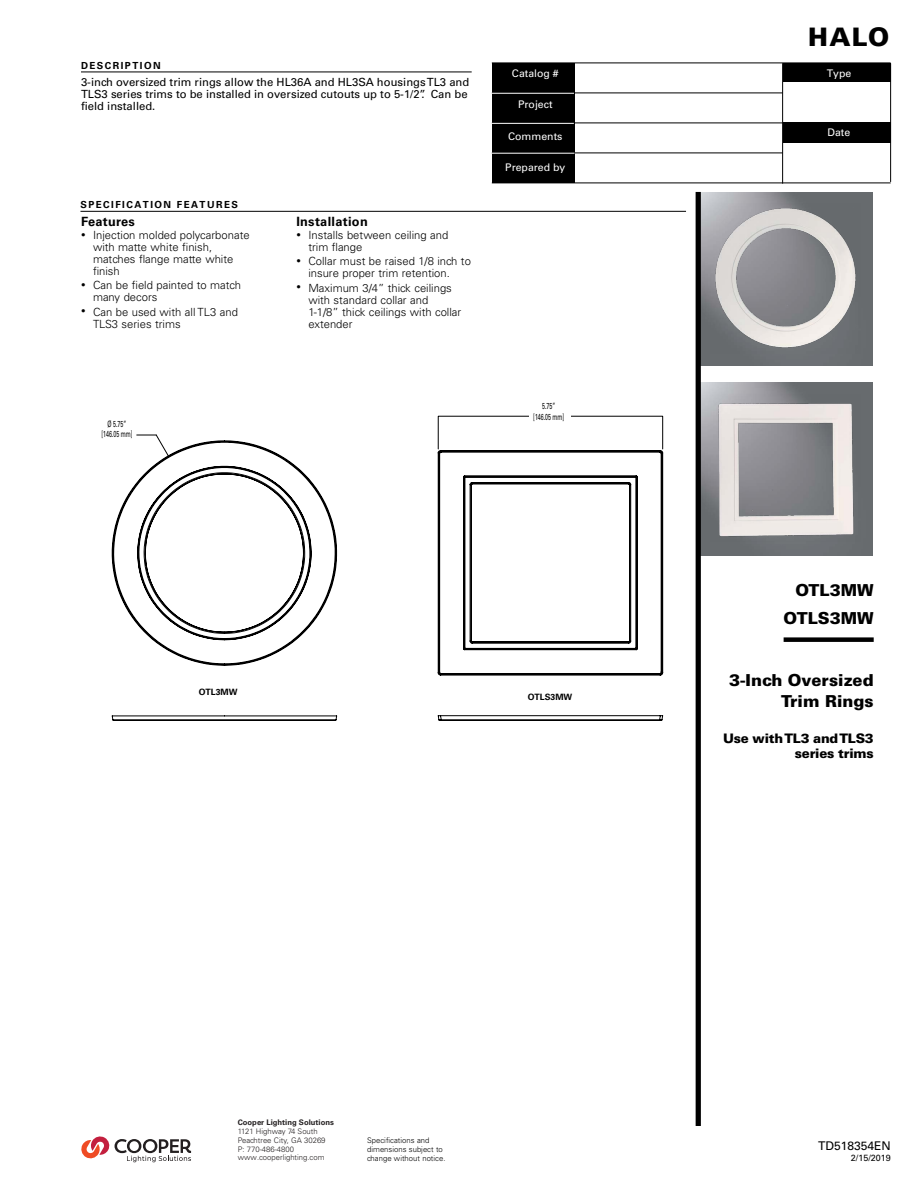
<style>
.page{position:relative;width:918px;height:1188px;background:#fff}
.page>*{position:absolute;margin:0;border:0;box-sizing:border-box;transform-origin:0 0}
.t1{font:900 25.5px "Univers LT Std";color:#000}
.t2{font:900 16.5px/27.8px "Univers LT Std";color:#000;text-align:right}
.t3{font:900 13.2px/15px "Univers LT Std";letter-spacing:-.02em;color:#000;text-align:right}
.t4{font:700 12.75px "Univers LT Std";letter-spacing:.025em;color:#000}
.t5{font:12px "Univers LT Std";color:#000}
.t6{font:300 11.25px/12px "Univers LT Std";color:#000}
.t7{font:11.25px/12px "Univers LT Std";color:#000}
.t8{font:10.5px "Univers LT Std";color:#fff}
.t9{font:700 9.75px "Univers LT Std";letter-spacing:.15em;color:#000}
.t10{font:9px "Univers LT Std";color:#000}
.t11{font:8.7px/10.5px "Univers LT Std";color:#000;text-align:center;scale:.61 1}
.t12{font:700 8.7px "Univers LT Std";color:#000}
.t13{font:300 7.65px/8.7px "Univers LT Std";color:#231f20}
.t14{font:300 7.65px/9px "Univers LT Std";color:#000}
.t15{font:700 7.65px "Univers LT Std";color:#231f20}
.s1{font-size:9px}
</style>
<div class="page">
<hr style="left:80px;top:211px;width:606px;height:1px;background:#000">
<img style="left:701px;top:192px;width:171px;height:173px">
<img style="left:701px;top:382px;width:171px;height:173px">
<hr style="left:81px;top:72px;width:391px;height:1px;background:#000">
<div style="left:696px;top:192px;width:5px;height:934px;background:#000"></div>
<div style="left:784px;top:637px;width:90px;height:5px;background:#000"></div>
<hr style="left:492px;top:63px;width:399px;height:1px;background:#000">
<hr style="left:492px;top:93px;width:291px;height:1px;background:#000">
<hr style="left:492px;top:123px;width:399px;height:1px;background:#000">
<hr style="left:492px;top:153px;width:291px;height:1px;background:#000">
<hr style="left:492px;top:183px;width:399px;height:1px;background:#000">
<div style="left:492px;top:63px;width:82px;height:120px;background:#000"></div>
<div style="left:783px;top:63px;width:108px;height:19px;background:#000"></div>
<div style="left:783px;top:122px;width:108px;height:21px;background:#000"></div>
<hr style="left:782px;top:63px;width:1px;height:121px;background:#000">
<hr style="left:890px;top:63px;width:1px;height:119px;background:#000">
<hr style="left:491px;top:93px;width:83px;height:1px;background:#fff">
<hr style="left:491px;top:123px;width:83px;height:1px;background:#fff">
<hr style="left:492px;top:153px;width:83px;height:1px;background:#fff">
<svg style="left:137px;top:434px;width:23px;height:6px"></svg>
<svg style="left:111px;top:715px;width:227px;height:6px"></svg>
<svg style="left:112px;top:440px;width:225px;height:226px"></svg>
<svg style="left:437px;top:715px;width:227px;height:6px"></svg>
<svg style="left:438px;top:450px;width:225px;height:226px"></svg>
<img style="left:711px;top:204px;width:150px;height:149px">
<img style="left:711px;top:394px;width:150px;height:148px">
<svg style="left:81px;top:1136px;width:110px;height:26px"></svg>
<p class="t9" style="left:81px;top:59px;width:81px">DESCRIPTION</p>
<p class="t7" style="left:81px;top:76px;width:390px">3-inch oversized trim rings allow the HL36A and HL3SA housings TL3 and<br>TLS3 series trims to be installed in oversized cutouts up to 5-1/2”. Can be field installed.</p>
<p class="t9" style="left:80px;top:199px;width:159px">SPECIFICATION FEATURES</p>
<p class="t4" style="left:81px;top:214px;width:55px">Features</p>
<p class="t6" style="left:93px;top:229px;width:158px;text-indent:-12px"><span class="s1">•</span> Injection molded polycarbonate with matte white finish, matches flange matte white finish</p>
<p class="t6" style="left:93px;top:279px;width:149px;text-indent:-12px"><span class="s1">•</span> Can be field painted to match many decors</p>
<p class="t6" style="left:93px;top:306px;width:146px;text-indent:-12px"><span class="s1">•</span> Can be used with all TL3 and<br>TLS3 series trims</p>
<p class="t11" style="left:102px;top:418px;width:52px">Ø 5.75” [146.05 mm]</p>
<p class="t4" style="left:296px;top:214px;width:73px">Installation</p>
<p class="t6" style="left:308px;top:229px;width:141px;text-indent:-12px"><span class="s1">•</span> Installs between ceiling and trim flange</p>
<p class="t6" style="left:308px;top:255px;width:164px;text-indent:-12px"><span class="s1">•</span> Collar must be raised 1/8 inch to insure proper trim retention.</p>
<p class="t6" style="left:308px;top:282px;width:155px;text-indent:-12px"><span class="s1">•</span> Maximum 3/4” thick ceilings with standard collar and<br>1-1/8” thick ceilings with collar extender</p>
<p class="t8" style="left:512px;top:67px;width:48px">Catalog #</p>
<p class="t8" style="left:518px;top:98px;width:36px">Project</p>
<p class="t8" style="left:508px;top:130px;width:56px">Comments</p>
<p class="t8" style="left:505px;top:161px;width:62px">Prepared by</p>
<p class="t11" style="left:533px;top:401px;width:52px">5.75” [146.05 mm]</p>
<p class="t12" style="left:199px;top:687px;width:40px">OTL3MW</p>
<p class="t12" style="left:528px;top:691px;width:46px">OTLS3MW</p>
<p class="t15" style="left:238px;top:1118px;width:98px">Cooper Lighting Solutions</p>
<p class="t13" style="left:238px;top:1127px;width:89px">1121 Highway 74 South<br>Peachtree City, GA 30269<br>P: 770-486-4800 www.cooperlighting.com</p>
<p class="t14" style="left:367px;top:1136px;width:80px">Specifications and dimensions subject to change without notice.</p>
<h1 class="t1" style="left:808px;top:21px;width:83px">HALO</h1>
<p class="t8" style="left:827px;top:67px;width:26px">Type</p>
<p class="t8" style="left:827px;top:126px;width:24px">Date</p>
<h2 class="t2" style="left:784px;top:576px;width:92px">OTL3MW<br>OTLS3MW</h2>
<h2 class="t2" style="left:729px;top:670px;width:146px;line-height:21px">3-Inch Oversized<br>Trim Rings</h2>
<p class="t3" style="left:723px;top:731px;width:152px">Use with TL3 and TLS3 series trims</p>
<p class="t5" style="left:818px;top:1139px;width:74px">TD518354EN</p>
<p class="t10" style="left:851px;top:1152px;width:42px">2/15/2019</p>
</div>
